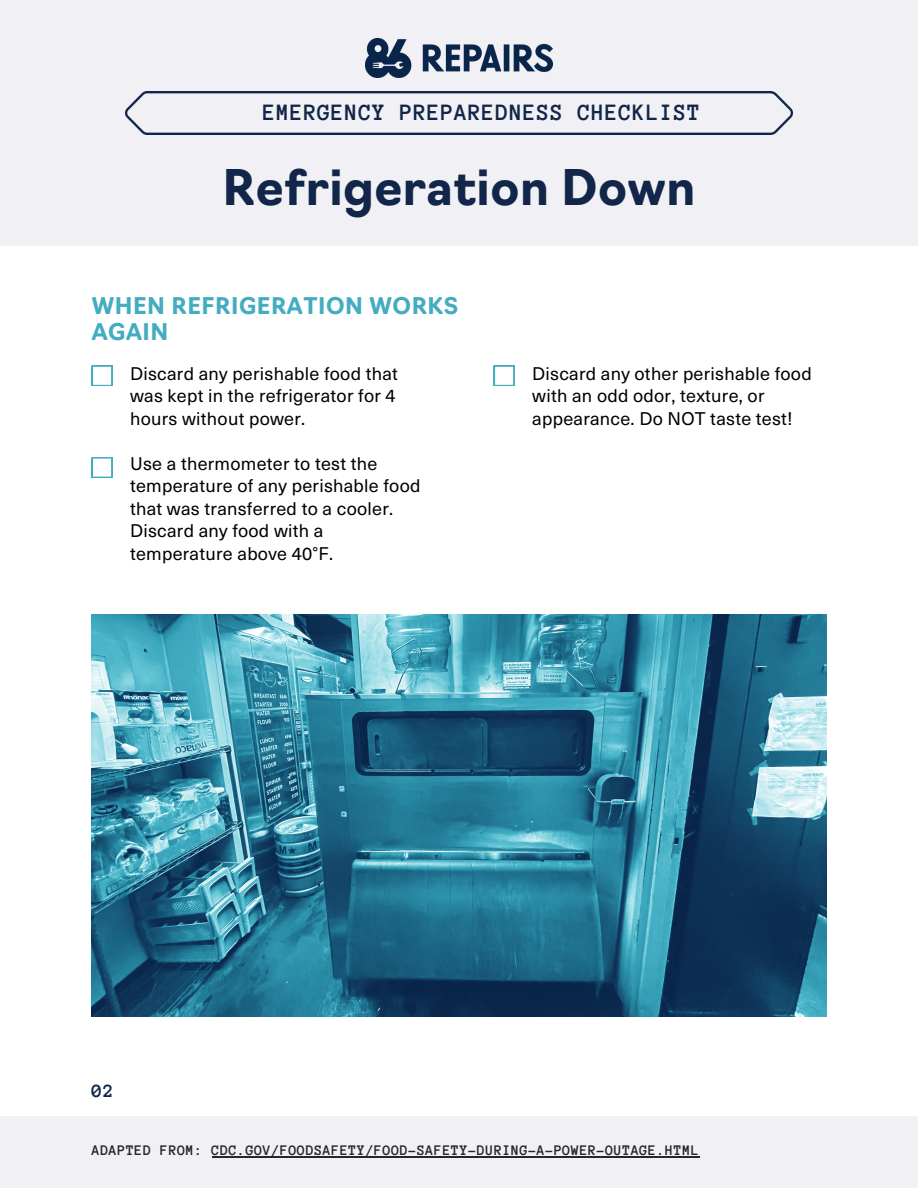
<style>
.page{position:relative;width:918px;height:1188px;background:#fff}
.page>*{position:absolute;margin:0;border:0;box-sizing:border-box;transform-origin:0 0}
.t1{font:700 48px "Navigo";letter-spacing:.01em;color:#112649}
.t2{font:700 24px "Anonymous Pro";letter-spacing:.025em;color:#112649}
.t3{font:700 22.5px/25.8px "Navigo";letter-spacing:.025em;color:#44acc0}
.t4{font:700 19.5px "Anonymous Pro";color:#112649}
.t5{font:18px/22.5px "Neue Haas Unica Pro";letter-spacing:.015em;color:#010101}
.t6{font:700 15px "Anonymous Pro";letter-spacing:.025em;color:#272727}
</style>
<div class="page">
<svg style="left:92px;top:366px;width:20px;height:20px"></svg>
<div style="left:0;top:0;width:918px;height:245px;background:#f1f1f5"></div>
<img style="left:125px;top:92px;width:667px;height:43px">
<img style="left:365px;top:38px;width:188px;height:39px">
<svg style="left:92px;top:457px;width:20px;height:21px"></svg>
<div style="left:0;top:1116px;width:918px;height:72px;background:#f1f1f5"></div>
<svg style="left:494px;top:366px;width:20px;height:20px"></svg>
<hr style="left:212px;top:1157px;width:488px;height:1px;background:#272727">
<img style="left:92px;top:615px;width:735px;height:401px">
<p class="t2" style="left:263px;top:100px;width:439px">EMERGENCY PREPAREDNESS CHECKLIST</p>
<p class="t1" style="left:223px;top:169px;width:474px">Refrigeration Down</p>
<p class="t3" style="left:92px;top:295px;width:368px">WHEN REFRIGERATION WORKS<br>AGAIN</p>
<p class="t5" style="left:130px;top:361px;width:270px">Discard any perishable food that was kept in the refrigerator for 4 hours without power.</p>
<p class="t5" style="left:130px;top:451px;width:292px">Use a thermometer to test the temperature of any perishable food that was transferred to a cooler.<br>Discard any food with a temperature above 40°F.</p>
<p class="t5" style="left:532px;top:361px;width:281px">Discard any other perishable food with an odd odor, texture, or appearance. Do NOT taste test!</p>
<p class="t4" style="left:92px;top:1081px;width:23px">02</p>
<p class="t6" style="left:92px;top:1143px;width:609px">ADAPTED FROM: CDC.GOV/FOODSAFETY/FOOD-SAFETY-DURING-A-POWER-OUTAGE.HTML</p>
</div>
